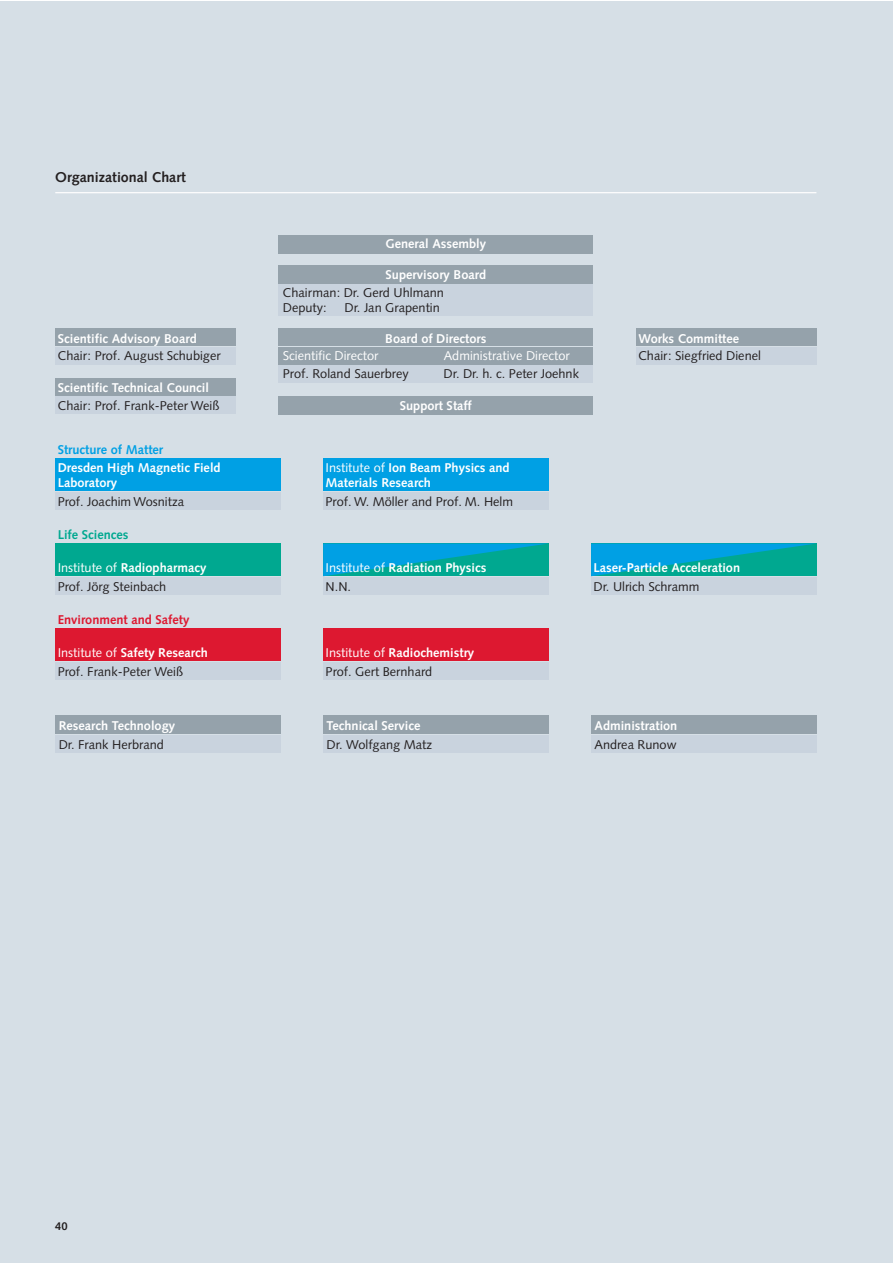
<style>
.page{position:relative;width:893px;height:1263px;background:#fff}
.page>*{position:absolute;margin:0;border:0;box-sizing:border-box;transform-origin:0 0}
.t1{font:700 14.25px "Syntax LT";color:#231f20}
.t2{font:12.75px/19px "Syntax LT";color:#231f20}
.t3{font:700 12.75px/14.2px "Syntax LT";color:#fff}
.t4{font:12.75px "Syntax LT";color:#fff}
.t5{font:700 12.75px "Syntax LT";color:#dd1830}
.t6{font:700 12.75px "Syntax LT";color:#00a0e4}
.t7{font:700 12.75px "Syntax LT";color:#00a890}
.t8{font:700 11.25px "Syntax LT";color:#231f20}
.s1{color:#fff}
.s2{font-weight:700;color:#fff}
.s3{font-weight:400}
.s4{font-weight:400;color:#231f20}
</style>
<div class="page">
<div style="left:0;top:1px;width:892px;height:1262px;background:#d6dfe6"></div>
<div style="left:55px;top:735px;width:226px;height:17px;background:#c9d3de"></div>
<div style="left:55px;top:716px;width:226px;height:18px;background:#95a2ab"></div>
<div style="left:591px;top:735px;width:225px;height:17px;background:#c9d3de"></div>
<div style="left:591px;top:716px;width:225px;height:18px;background:#95a2ab"></div>
<div style="left:323px;top:735px;width:226px;height:17px;background:#c9d3de"></div>
<div style="left:323px;top:716px;width:226px;height:18px;background:#95a2ab"></div>
<div style="left:323px;top:492px;width:226px;height:17px;background:#c9d3de"></div>
<div style="left:323px;top:458px;width:226px;height:33px;background:#00a0e4"></div>
<div style="left:55px;top:577px;width:226px;height:17px;background:#c9d3de"></div>
<div style="left:55px;top:543px;width:226px;height:33px;background:#00a890"></div>
<div style="left:323px;top:577px;width:226px;height:17px;background:#c9d3de"></div>
<div style="left:55px;top:492px;width:226px;height:17px;background:#c9d3de"></div>
<div style="left:55px;top:458px;width:226px;height:33px;background:#00a0e4"></div>
<svg style="left:323px;top:543px;width:226px;height:33px;background:#00a4b9"></svg>
<div style="left:591px;top:577px;width:225px;height:17px;background:#c9d3de"></div>
<svg style="left:591px;top:543px;width:225px;height:33px;background:#00a3b9"></svg>
<div style="left:55px;top:663px;width:226px;height:17px;background:#c9d3de"></div>
<div style="left:55px;top:628px;width:226px;height:33px;background:#dd1830"></div>
<div style="left:323px;top:663px;width:226px;height:17px;background:#c9d3de"></div>
<div style="left:323px;top:628px;width:226px;height:33px;background:#dd1830"></div>
<div style="left:279px;top:235px;width:314px;height:18px;background:#95a2ab"></div>
<div style="left:55px;top:347px;width:181px;height:17px;background:#c9d3de"></div>
<div style="left:55px;top:329px;width:181px;height:17px;background:#95a2ab"></div>
<div style="left:279px;top:285px;width:314px;height:31px;background:#c9d3de"></div>
<div style="left:279px;top:265px;width:314px;height:18px;background:#95a2ab"></div>
<div style="left:55px;top:397px;width:181px;height:17px;background:#c9d3de"></div>
<div style="left:55px;top:378px;width:181px;height:17px;background:#95a2ab"></div>
<div style="left:636px;top:347px;width:180px;height:17px;background:#c9d3de"></div>
<div style="left:636px;top:329px;width:180px;height:17px;background:#95a2ab"></div>
<div style="left:279px;top:347px;width:314px;height:17px;background:#95a2ab"></div>
<div style="left:279px;top:365px;width:314px;height:17px;background:#c9d3de"></div>
<div style="left:279px;top:329px;width:314px;height:17px;background:#95a2ab"></div>
<div style="left:279px;top:397px;width:314px;height:18px;background:#95a2ab"></div>
<hr style="left:55px;top:192px;width:761px;height:1px;background:#fff">
<p class="t1" style="left:55px;top:171px;width:132px">Organizational Chart</p>
<p class="t3" style="left:58px;top:332px;width:140px">Scientific Advisory Board</p>
<p class="t2" style="left:58px;top:347px;width:164px">Chair: Prof. August Schubiger</p>
<p class="t3" style="left:58px;top:382px;width:153px">Scientific Technical Council</p>
<p class="t2" style="left:58px;top:397px;width:163px">Chair: Prof. Frank-Peter Weiß</p>
<p class="t6" style="left:58px;top:444px;width:107px">Structure of Matter</p>
<p class="t3" style="left:58px;top:462px;width:164px">Dresden High Magnetic Field<br>Laboratory</p>
<p class="t2" style="left:58px;top:493px;width:128px">Prof. Joachim Wosnitza</p>
<p class="t7" style="left:58px;top:529px;width:72px">Life Sciences</p>
<p class="t2" style="left:58px;top:559px;width:150px"><span class="s1">Institute of</span> <span class="s2">Radiopharmacy<br></span>Prof. Jörg Steinbach</p>
<p class="t3" style="left:386px;top:238px;width:102px">General Assembly</p>
<p class="t3" style="left:386px;top:268px;width:102px">Supervisory Board</p>
<p class="t2" style="left:283px;top:286px;width:163px;line-height:15.3px">Chairman: Dr. Gerd Uhlmann<br>Deputy:</p>
<p class="t2" style="left:345px;top:299px;width:97px">Dr. Jan Grapentin</p>
<p class="t3" style="left:385px;top:332px;width:103px">Board of Directors</p>
<p class="t4" style="left:283px;top:350px;width:97px">Scientific Director</p>
<p class="t4" style="left:444px;top:350px;width:127px">Administrative Director</p>
<p class="t2" style="left:283px;top:365px;width:127px">Prof. Roland Sauerbrey</p>
<p class="t2" style="left:444px;top:365px;width:137px">Dr. Dr. h. c. Peter Joehnk</p>
<p class="t3" style="left:400px;top:399px;width:74px">Support Staff</p>
<p class="t3" style="left:325px;top:462px;width:186px"><span class="s3">Institute of</span> Ion Beam Physics and<br>Materials Research</p>
<p class="t2" style="left:325px;top:493px;width:189px">Prof. W. Möller and Prof. M. Helm</p>
<p class="t3" style="left:638px;top:332px;width:102px">Works Committee</p>
<p class="t2" style="left:638px;top:347px;width:124px">Chair: Siegfried Dienel</p>
<p class="t3" style="left:326px;top:559px;width:162px;line-height:19px"><span class="s3">Institute of</span> Radiation Physics<br><span class="s4">N.N.</span></p>
<p class="t3" style="left:593px;top:561px;width:148px">Laser-Particle Acceleration</p>
<p class="t2" style="left:593px;top:578px;width:107px">Dr. Ulrich Schramm</p>
<p class="t5" style="left:58px;top:614px;width:133px">Environment and Safety</p>
<p class="t2" style="left:58px;top:644px;width:152px"><span class="s1">Institute of</span> <span class="s2">Safety Research<br></span>Prof. Frank-Peter Weiß</p>
<p class="t2" style="left:326px;top:644px;width:150px"><span class="s1">Institute of</span> <span class="s2">Radiochemistry<br></span>Prof. Gert Bernhard</p>
<p class="t3" style="left:59px;top:719px;width:118px">Research Technology</p>
<p class="t2" style="left:59px;top:736px;width:107px">Dr. Frank Herbrand</p>
<p class="t3" style="left:327px;top:719px;width:95px">Technical Service</p>
<p class="t2" style="left:327px;top:736px;width:107px">Dr. Wolfgang Matz</p>
<p class="t3" style="left:594px;top:719px;width:84px">Administration</p>
<p class="t2" style="left:594px;top:736px;width:84px">Andrea Runow</p>
<p class="t8" style="left:55px;top:1221px;width:14px">40</p>
</div>
